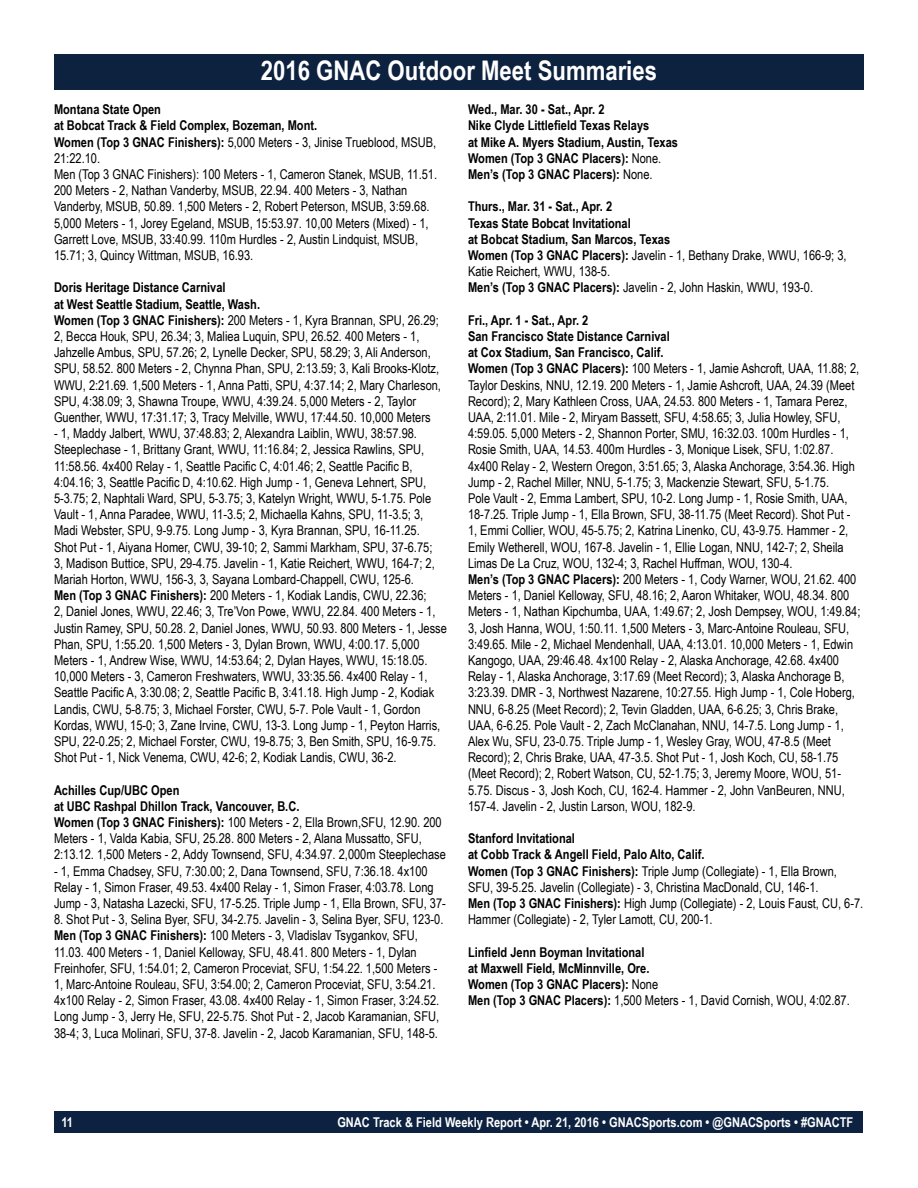
<style>
.page{position:relative;width:918px;height:1188px;background:#fff}
.page>*{position:absolute;margin:0;border:0;box-sizing:border-box;transform-origin:0 0}
.t1{font:700 27px "Arial Narrow";color:#fff}
.t2{font:13.5px/16.2px "Arial Narrow";color:#000}
.t3{font:700 13.5px/16.2px "Arial Narrow";color:#000}
.t4{font:700 13.5px "Arial Narrow";color:#fff}
.s1{font-weight:700}
.s2{font-weight:400}
</style>
<div class="page">
<div style="left:55px;top:1111px;width:808px;height:22px;background:#0d2240"></div>
<div style="left:54px;top:54px;width:810px;height:36px;background:#0d223f"></div>
<h1 class="t1" style="left:261px;top:50px;width:398px">2016 GNAC Outdoor Meet Summaries</h1>
<p class="t2" style="left:54px;top:101px;width:385px"><span class="s1">Montana State Open<br>at Bobcat Track &amp; Field Complex, Bozeman, Mont.<br>Women (Top 3 GNAC Finishers):</span> 5,000 Meters - 3, Jinise Trueblood, MSUB, 21:22.10.<br>Men (Top 3 GNAC Finishers): 100 Meters - 1, Cameron Stanek, MSUB, 11.51.<br>200 Meters - 2, Nathan Vanderby, MSUB, 22.94. 400 Meters - 3, Nathan Vanderby, MSUB, 50.89. 1,500 Meters - 2, Robert Peterson, MSUB, 3:59.68.<br>5,000 Meters - 1, Jorey Egeland, MSUB, 15:53.97. 10,00 Meters (Mixed) - 1, Garrett Love, MSUB, 33:40.99. 110m Hurdles - 2, Austin Lindquist, MSUB, 15.71; 3, Quincy Wittman, MSUB, 16.93.</p>
<p class="t2" style="left:54px;top:279px;width:389px"><span class="s1">Doris Heritage Distance Carnival<br>at West Seattle Stadium, Seattle, Wash.<br>Women (Top 3 GNAC Finishers):</span> 200 Meters - 1, Kyra Brannan, SPU, 26.29; 2, Becca Houk, SPU, 26.34; 3, Maliea Luquin, SPU, 26.52. 400 Meters - 1, Jahzelle Ambus, SPU, 57.26; 2, Lynelle Decker, SPU, 58.29; 3, Ali Anderson, SPU, 58.52. 800 Meters - 2, Chynna Phan, SPU, 2:13.59; 3, Kali Brooks-Klotz, WWU, 2:21.69. 1,500 Meters - 1, Anna Patti, SPU, 4:37.14; 2, Mary Charleson, SPU, 4:38.09; 3, Shawna Troupe, WWU, 4:39.24. 5,000 Meters - 2, Taylor Guenther, WWU, 17:31.17; 3, Tracy Melville, WWU, 17:44.50. 10,000 Meters</p>
<p class="t2" style="left:54px;top:425px;width:394px">- 1, Maddy Jalbert, WWU, 37:48.83; 2, Alexandra Laiblin, WWU, 38:57.98.<br>Steeplechase - 1, Brittany Grant, WWU, 11:16.84; 2, Jessica Rawlins, SPU, 11:58.56. 4x400 Relay - 1, Seattle Pacific C, 4:01.46; 2, Seattle Pacific B, 4:04.16; 3, Seattle Pacific D, 4:10.62. High Jump - 1, Geneva Lehnert, SPU, 5-3.75; 2, Naphtali Ward, SPU, 5-3.75; 3, Katelyn Wright, WWU, 5-1.75. Pole Vault - 1, Anna Paradee, WWU, 11-3.5; 2, Michaella Kahns, SPU, 11-3.5; 3, Madi Webster, SPU, 9-9.75. Long Jump - 3, Kyra Brannan, SPU, 16-11.25.<br>Shot Put - 1, Aiyana Homer, CWU, 39-10; 2, Sammi Markham, SPU, 37-6.75;<br>3, Madison Buttice, SPU, 29-4.75. Javelin - 1, Katie Reichert, WWU, 164-7; 2, Mariah Horton, WWU, 156-3, 3, Sayana Lombard-Chappell, CWU, 125-6.<br><span class="s1">Men (Top 3 GNAC Finishers):</span> 200 Meters - 1, Kodiak Landis, CWU, 22.36;<br>2, Daniel Jones, WWU, 22.46; 3, Tre’Von Powe, WWU, 22.84. 400 Meters - 1, Justin Ramey, SPU, 50.28. 2, Daniel Jones, WWU, 50.93. 800 Meters - 1, Jesse Phan, SPU, 1:55.20. 1,500 Meters - 3, Dylan Brown, WWU, 4:00.17. 5,000<br>Meters - 1, Andrew Wise, WWU, 14:53.64; 2, Dylan Hayes, WWU, 15:18.05.<br>10,000 Meters - 3, Cameron Freshwaters, WWU, 33:35.56. 4x400 Relay - 1, Seattle Pacific A, 3:30.08; 2, Seattle Pacific B, 3:41.18. High Jump - 2, Kodiak Landis, CWU, 5-8.75; 3, Michael Forster, CWU, 5-7. Pole Vault - 1, Gordon Kordas, WWU, 15-0; 3, Zane Irvine, CWU, 13-3. Long Jump - 1, Peyton Harris, SPU, 22-0.25; 2, Michael Forster, CWU, 19-8.75; 3, Ben Smith, SPU, 16-9.75.<br>Shot Put - 1, Nick Venema, CWU, 42-6; 2, Kodiak Landis, CWU, 36-2.</p>
<p class="t2" style="left:54px;top:781px;width:393px"><span class="s1">Achilles Cup/UBC Open<br>at UBC Rashpal Dhillon Track, Vancouver, B.C.<br>Women (Top 3 GNAC Finishers):</span> 100 Meters - 2, Ella Brown,SFU, 12.90. 200<br>Meters - 1, Valda Kabia, SFU, 25.28. 800 Meters - 2, Alana Mussatto, SFU, 2:13.12. 1,500 Meters - 2, Addy Townsend, SFU, 4:34.97. 2,000m Steeplechase</p>
<p class="t2" style="left:54px;top:862px;width:393px">- 1, Emma Chadsey, SFU, 7:30.00; 2, Dana Townsend, SFU, 7:36.18. 4x100<br>Relay - 1, Simon Fraser, 49.53. 4x400 Relay - 1, Simon Fraser, 4:03.78. Long<br>Jump - 3, Natasha Lazecki, SFU, 17-5.25. Triple Jump - 1, Ella Brown, SFU, 37-</p>
<p class="t2" style="left:54px;top:911px;width:391px">8. Shot Put - 3, Selina Byer, SFU, 34-2.75. Javelin - 3, Selina Byer, SFU, 123-0.<br><span class="s1">Men (Top 3 GNAC Finishers):</span> 100 Meters - 3, Vladislav Tsygankov, SFU, 11.03. 400 Meters - 1, Daniel Kelloway, SFU, 48.41. 800 Meters - 1, Dylan Freinhofer, SFU, 1:54.01; 2, Cameron Proceviat, SFU, 1:54.22. 1,500 Meters - 1, Marc-Antoine Rouleau, SFU, 3:54.00; 2, Cameron Proceviat, SFU, 3:54.21.<br>4x100 Relay - 2, Simon Fraser, 43.08. 4x400 Relay - 1, Simon Fraser, 3:24.52.<br>Long Jump - 3, Jerry He, SFU, 22-5.75. Shot Put - 2, Jacob Karamanian, SFU, 38-4; 3, Luca Molinari, SFU, 37-8. Javelin - 2, Jacob Karamanian, SFU, 148-5.</p>
<p class="t3" style="left:468px;top:101px;width:212px">Wed., Mar. 30 - Sat., Apr. 2<br>Nike Clyde Littlefield Texas Relays<br>at Mike A. Myers Stadium, Austin, Texas Women (Top 3 GNAC Placers): <span class="s2">None.<br></span>Men’s (Top 3 GNAC Placers): <span class="s2">None.</span></p>
<p class="t3" style="left:468px;top:198px;width:380px">Thurs., Mar. 31 - Sat., Apr. 2<br>Texas State Bobcat Invitational<br>at Bobcat Stadium, San Marcos, Texas<br>Women (Top 3 GNAC Placers): <span class="s2">Javelin - 1, Bethany Drake, WWU, 166-9; 3, Katie Reichert, WWU, 138-5.<br></span>Men’s (Top 3 GNAC Placers): <span class="s2">Javelin - 2, John Haskin, WWU, 193-0.</span></p>
<p class="t2" style="left:468px;top:311px;width:394px"><span class="s1">Fri., Apr. 1 - Sat., Apr. 2<br>San Francisco State Distance Carnival<br>at Cox Stadium, San Francisco, Calif.<br>Women (Top 3 GNAC Placers):</span> 100 Meters - 1, Jamie Ashcroft, UAA, 11.88; 2, Taylor Deskins, NNU, 12.19. 200 Meters - 1, Jamie Ashcroft, UAA, 24.39 (Meet Record); 2, Mary Kathleen Cross, UAA, 24.53. 800 Meters - 1, Tamara Perez, UAA, 2:11.01. Mile - 2, Miryam Bassett, SFU, 4:58.65; 3, Julia Howley, SFU, 4:59.05. 5,000 Meters - 2, Shannon Porter, SMU, 16:32.03. 100m Hurdles - 1, Rosie Smith, UAA, 14.53. 400m Hurdles - 3, Monique Lisek, SFU, 1:02.87.<br>4x400 Relay - 2, Western Oregon, 3:51.65; 3, Alaska Anchorage, 3:54.36. High Jump - 2, Rachel Miller, NNU, 5-1.75; 3, Mackenzie Stewart, SFU, 5-1.75.<br>Pole Vault - 2, Emma Lambert, SPU, 10-2. Long Jump - 1, Rosie Smith, UAA, 18-7.25. Triple Jump - 1, Ella Brown, SFU, 38-11.75 (Meet Record). Shot Put - 1, Emmi Collier, WOU, 45-5.75; 2, Katrina Linenko, CU, 43-9.75. Hammer - 2, Emily Wetherell, WOU, 167-8. Javelin - 1, Ellie Logan, NNU, 142-7; 2, Sheila Limas De La Cruz, WOU, 132-4; 3, Rachel Huffman, WOU, 130-4.<br><span class="s1">Men’s (Top 3 GNAC Placers):</span> 200 Meters - 1, Cody Warner, WOU, 21.62. 400<br>Meters - 1, Daniel Kelloway, SFU, 48.16; 2, Aaron Whitaker, WOU, 48.34. 800<br>Meters - 1, Nathan Kipchumba, UAA, 1:49.67; 2, Josh Dempsey, WOU, 1:49.84; 3, Josh Hanna, WOU, 1:50.11. 1,500 Meters - 3, Marc-Antoine Rouleau, SFU, 3:49.65. Mile - 2, Michael Mendenhall, UAA, 4:13.01. 10,000 Meters - 1, Edwin Kangogo, UAA, 29:46.48. 4x100 Relay - 2, Alaska Anchorage, 42.68. 4x400<br>Relay - 1, Alaska Anchorage, 3:17.69 (Meet Record); 3, Alaska Anchorage B, 3:23.39. DMR - 3, Northwest Nazarene, 10:27.55. High Jump - 1, Cole Hoberg, NNU, 6-8.25 (Meet Record); 2, Tevin Gladden, UAA, 6-6.25; 3, Chris Brake, UAA, 6-6.25. Pole Vault - 2, Zach McClanahan, NNU, 14-7.5. Long Jump - 1, Alex Wu, SFU, 23-0.75. Triple Jump - 1, Wesley Gray, WOU, 47-8.5 (Meet Record); 2, Chris Brake, UAA, 47-3.5. Shot Put - 1, Josh Koch, CU, 58-1.75 (Meet Record); 2, Robert Watson, CU, 52-1.75; 3, Jeremy Moore, WOU, 51- 5.75. Discus - 3, Josh Koch, CU, 162-4. Hammer - 2, John VanBeuren, NNU, 157-4. Javelin - 2, Justin Larson, WOU, 182-9.</p>
<p class="t2" style="left:468px;top:830px;width:397px"><span class="s1">Stanford Invitational<br>at Cobb Track &amp; Angell Field, Palo Alto, Calif.<br>Women (Top 3 GNAC Finishers):</span> Triple Jump (Collegiate) - 1, Ella Brown, SFU, 39-5.25. Javelin (Collegiate) - 3, Christina MacDonald, CU, 146-1.<br><span class="s1">Men (Top 3 GNAC Finishers):</span> High Jump (Collegiate) - 2, Louis Faust, CU, 6-7.<br>Hammer (Collegiate) - 2, Tyler Lamott, CU, 200-1.</p>
<p class="t3" style="left:468px;top:943px;width:383px">Linfield Jenn Boyman Invitational<br>at Maxwell Field, McMinnville, Ore.<br>Women (Top 3 GNAC Placers): <span class="s2">None<br></span>Men (Top 3 GNAC Placers): <span class="s2">1,500 Meters - 1, David Cornish, WOU, 4:02.87.</span></p>
<p class="t4" style="left:61px;top:1112px;width:13px">11</p>
<p class="t4" style="left:337px;top:1112px;width:517px">GNAC Track &amp; Field Weekly Report • Apr. 21, 2016 • GNACSports.com • @GNACSports • #GNACTF</p>
</div>
